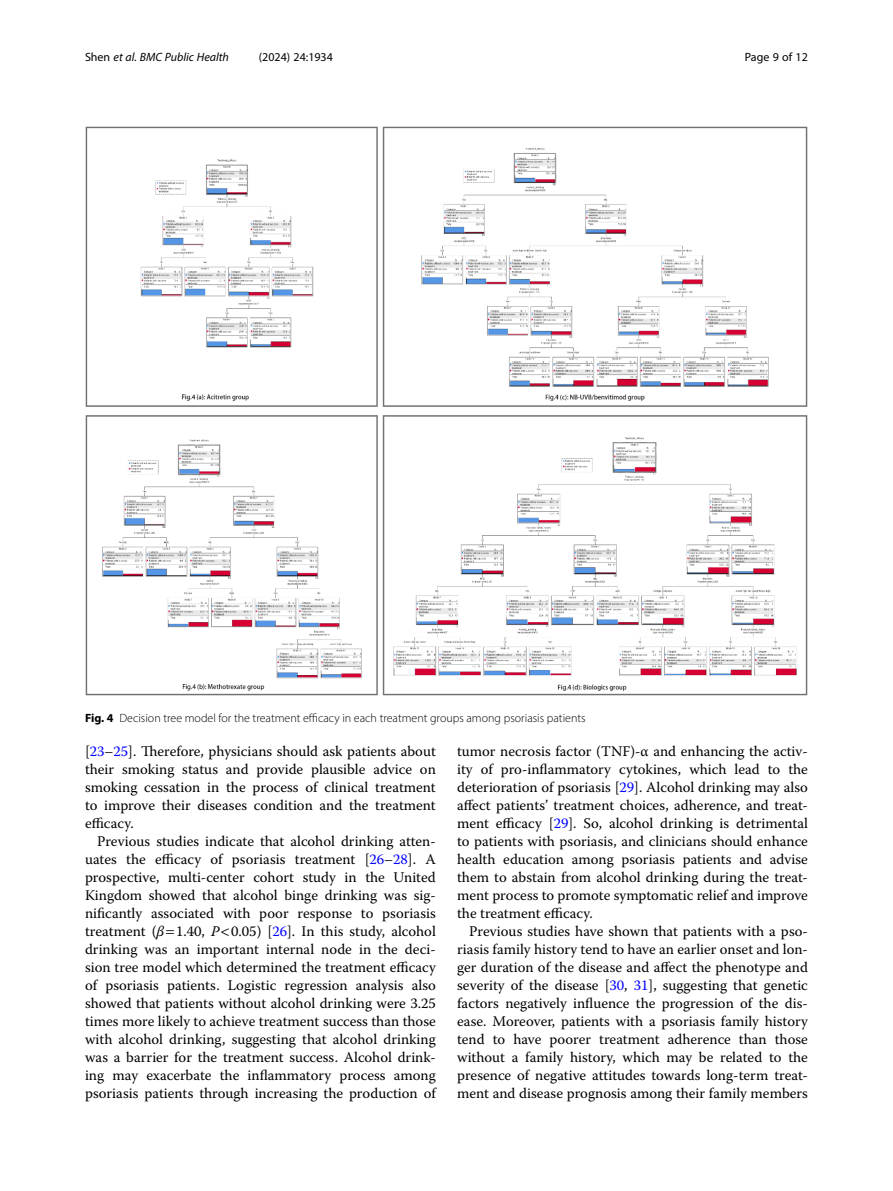
<style>
.page{position:relative;width:893px;height:1191px;background:#fff}
.page>*{position:absolute;margin:0;border:0;box-sizing:border-box;transform-origin:0 0}
.Body_Text_Indent{font:14.7px/18px "Warnock Pro";color:#000;text-align:justify}
.Figure_Caption{font:300 12px "Myriad Pro";color:#000}
.t1{font:italic 12px "Myriad Pro";color:#000}
.t2{font:12px "Myriad Pro";color:#000}
.s1{font-style:normal}
.s2{font-weight:700}
.s3{color:#00f}
.s4{font-style:italic}
</style>
<div class="page">
<img style="left:85px;top:126px;width:723px;height:569px">
<p class="t1" style="left:85px;top:50px;width:145px"><span class="s1">Shen</span> et al. BMC Public Health</p>
<p class="t2" style="left:259px;top:50px;width:76px">(2024) 24:1934</p>
<p class="t2" style="left:745px;top:50px;width:65px">Page 9 of 12</p>
<p class="Figure_Caption" style="left:85px;top:711px;width:502px"><span class="s2">Fig. 4</span> Decision tree model for the treatment efficacy in each treatment groups among psoriasis patients</p>
<p class="Body_Text_Indent" style="left:85px;top:742px;width:352px">[<span class="s3">23</span>–<span class="s3">25</span>]. Therefore, physicians should ask patients about their smoking status and provide plausible advice on smoking cessation in the process of clinical treatment to improve their diseases condition and the treatment efficacy.</p>
<p class="Body_Text_Indent" style="left:85px;top:832px;width:352px;text-indent:12px">Previous studies indicate that alcohol drinking atten&shy;uates the efficacy of psoriasis treatment [<span class="s3">26</span>–<span class="s3">28</span>]. A prospective, multi-center cohort study in the United Kingdom showed that alcohol binge drinking was sig&shy;nificantly associated with poor response to psoriasis treatment (<span class="s4">β</span> 1.40, <span class="s4">P</span> 0.05) [<span class="s3">26</span>]. In this study, alcohol drinking was an important internal node in the deci&shy;sion tree model which determined the treatment efficacy of psoriasis patients. Logistic regression analysis also showed that patients without alcohol drinking were 3.25 times more likely to achieve treatment success than those with alcohol drinking, suggesting that alcohol drinking was a barrier for the treatment success. Alcohol drink&shy;ing may exacerbate the inflammatory process among psoriasis patients through increasing the production of</p>
<p class="Body_Text_Indent" style="left:457px;top:742px;width:352px">tumor necrosis factor (TNF)-α and enhancing the activ&shy;ity of pro-inflammatory cytokines, which lead to the deterioration of psoriasis [<span class="s3">29</span>]. Alcohol drinking may also affect patients’ treatment choices, adherence, and treat&shy;ment efficacy [<span class="s3">29</span>]. So, alcohol drinking is detrimental to patients with psoriasis, and clinicians should enhance health education among psoriasis patients and advise them to abstain from alcohol drinking during the treat&shy;ment process to promote symptomatic relief and improve the treatment efficacy.</p>
<p class="Body_Text_Indent" style="left:457px;top:922px;width:352px;text-indent:12px">Previous studies have shown that patients with a pso&shy;riasis family history tend to have an earlier onset and lon&shy;ger duration of the disease and affect the phenotype and severity of the disease [<span class="s3">30</span>, <span class="s3">31</span>], suggesting that genetic factors negatively influence the progression of the dis&shy;ease. Moreover, patients with a psoriasis family history tend to have poorer treatment adherence than those without a family history, which may be related to the presence of negative attitudes towards long-term treat&shy;ment and disease prognosis among their family members</p>
</div>
